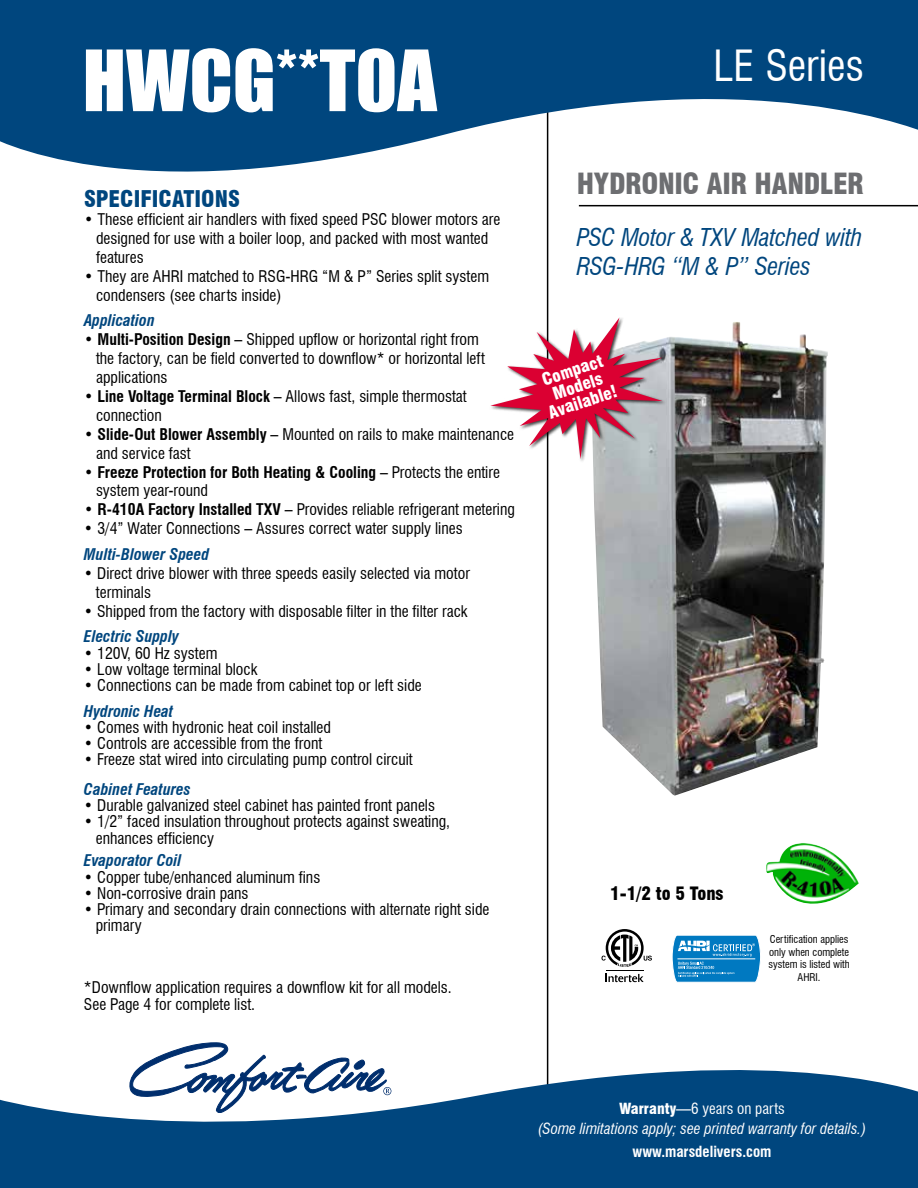
<style>
.page{position:relative;width:918px;height:1188px;background:#fff}
.page>*{position:absolute;margin:0;border:0;box-sizing:border-box;transform-origin:0 0}
.t1{font:78px "Impact";color:#fff}
.t2{font:condensed 42px "Swiss 721 BT";letter-spacing:-.005em;color:#fff}
.t3{font:900 condensed 28.5px "Swiss 721 BT";letter-spacing:-.015em;color:#6d6e71}
.t4{font:italic condensed 24px/28.5px "Swiss 721 BT";letter-spacing:-.01em;color:#00467e}
.t5{font:900 condensed 22.5px "Swiss 721 BT";color:#00467e}
.t6{font:900 condensed 18px "Swiss 721 BT";color:#000}
.t7{font:900 condensed 17.1px/16.5px "Swiss 721 BT";color:#fff;text-align:center}
.t8{font:condensed 15.75px/18.9px "Swiss 721 BT";color:#000}
.t9{font:italic 700 condensed 15.75px "Swiss 721 BT";color:#00467e}
.t10{font:700 condensed 15.75px/18.9px "Swiss 721 BT";color:#000}
.t11{font:italic condensed 15px/19.5px "Swiss 721 BT";color:#fff;text-align:center}
.t12{font:700 condensed 15px "Swiss 721 BT";color:#fff}
.t13{font:condensed 10.5px/12.6px "Swiss 721 BT";color:#000;text-align:center}
.s1{font-weight:700}
.s2{font-weight:400}
.s3{font-weight:900;font-style:normal}
.s4{font-style:normal}
</style>
<div class="page">
<img style="left:593px;top:322px;width:235px;height:474px">
<img style="left:766px;top:843px;width:93px;height:61px">
<svg style="left:672px;top:935px;width:89px;height:48px;background:#3796ce"></svg>
<svg style="left:606px;top:974px;width:38px;height:8px"></svg>
<hr style="left:606px;top:970px;width:38px;height:1px;background:#000">
<svg style="left:602px;top:929px;width:50px;height:38px"></svg>
<hr style="left:547px;top:91px;width:1px;height:997px;background:#000">
<svg style="left:0;top:1037px;width:918px;height:151px;fill:#00467e"></svg>
<svg style="left:130px;top:1042px;width:261px;height:71px"></svg>
<div style="left:490px;top:317px;width:177px;height:146px;background:#000;opacity:.75"></div>
<svg style="left:490px;top:317px;width:173px;height:142px"></svg>
<svg style="left:0;top:0;width:918px;height:217px;fill:#00467e"></svg>
<h1 class="t1" style="left:83px;top:20px;width:356px">HWCG**T0A</h1>
<h3 class="t5" style="left:84px;top:185px;width:157px">SPECIFICATIONS</h3>
<p class="t8" style="left:96px;top:210px;width:406px;text-indent:-12px">• These efficient air handlers with fixed speed PSC blower motors are designed for use with a boiler loop, and packed with most wanted features</p>
<p class="t8" style="left:96px;top:267px;width:395px;text-indent:-12px">• They are AHRI matched to RSG-HRG “M &amp; P” Series split system condensers (see charts inside)</p>
<p class="t9" style="left:84px;top:311px;width:72px">Application</p>
<p class="t8" style="left:96px;top:330px;width:391px;text-indent:-12px">• <span class="s1">Multi-Position Design</span> – Shipped upflow or horizontal right from the factory, can be field converted to downflow* or horizontal left applications</p>
<p class="t8" style="left:96px;top:387px;width:372px;text-indent:-12px">• <span class="s1">Line Voltage Terminal Block</span> – Allows fast, simple thermostat connection</p>
<p class="t8" style="left:96px;top:425px;width:420px;text-indent:-12px">• <span class="s1">Slide-Out Blower Assembly</span> – Mounted on rails to make maintenance and service fast</p>
<p class="t10" style="left:96px;top:462px;width:405px;text-indent:-12px"><span class="s2">•</span> Freeze Protection for Both Heating &amp; Cooling <span class="s2">– Protects the entire system year-round</span></p>
<p class="t8" style="left:84px;top:500px;width:433px">• <span class="s1">R-410A Factory Installed TXV</span> – Provides reliable refrigerant metering</p>
<p class="t8" style="left:84px;top:519px;width:380px">• 3/4” Water Connections – Assures correct water supply lines</p>
<p class="t9" style="left:84px;top:545px;width:127px">Multi-Blower Speed</p>
<p class="t8" style="left:96px;top:564px;width:375px;text-indent:-12px">• Direct drive blower with three speeds easily selected via motor terminals</p>
<p class="t8" style="left:84px;top:601px;width:385px">• Shipped from the factory with disposable filter in the filter rack</p>
<p class="t9" style="left:84px;top:627px;width:97px">Electric Supply</p>
<p class="t8" style="left:84px;top:643px;width:135px">• 120V, 60 Hz system</p>
<p class="t8" style="left:84px;top:660px;width:175px">• Low voltage terminal block</p>
<p class="t8" style="left:84px;top:676px;width:339px">• Connections can be made from cabinet top or left side</p>
<p class="t9" style="left:84px;top:701px;width:91px">Hydronic Heat</p>
<p class="t8" style="left:84px;top:718px;width:249px">• Comes with hydronic heat coil installed</p>
<p class="t8" style="left:84px;top:734px;width:240px">• Controls are accessible from the front</p>
<p class="t8" style="left:84px;top:750px;width:330px">• Freeze stat wired into circulating pump control circuit</p>
<p class="t9" style="left:84px;top:780px;width:108px">Cabinet Features</p>
<p class="t8" style="left:84px;top:796px;width:353px">• Durable galvanized steel cabinet has painted front panels</p>
<p class="t8" style="left:96px;top:813px;width:356px;line-height:16.2px;text-indent:-12px">• 1/2” faced insulation throughout protects against sweating, enhances efficiency</p>
<p class="t9" style="left:84px;top:851px;width:99px">Evaporator Coil</p>
<p class="t8" style="left:84px;top:868px;width:238px">• Copper tube/enhanced aluminum fins</p>
<p class="t8" style="left:84px;top:884px;width:166px">• Non-corrosive drain pans</p>
<p class="t8" style="left:96px;top:901px;width:395px;line-height:16.2px;text-indent:-12px">• Primary and secondary drain connections with alternate right side primary</p>
<p class="t8" style="left:84px;top:980px;width:369px;line-height:16.2px">*Downflow application requires a downflow kit for all models.<br>See Page 4 for complete list.</p>
<h2 class="t2" style="left:713px;top:41px;width:152px">LE Series</h2>
<h3 class="t3" style="left:577px;top:167px;width:289px">HYDRONIC AIR HANDLER</h3>
<h3 class="t4" style="left:577px;top:223px;width:287px">PSC Motor &amp; TXV Matched with<br>RSG-HRG “M &amp; P” Series</h3>
<p class="t7" style="left:536px;top:373px;width:73px;rotate:-18deg">Compact<br>Models<br>Available!</p>
<p class="t6" style="left:610px;top:882px;width:115px">1-1/2 to 5 Tons</p>
<p class="t13" style="left:768px;top:933px;width:83px">Certification applies only when complete system is listed with<br>AHRI.</p>
<p class="t11" style="left:538px;top:1099px;width:330px"><span class="s3">Warranty</span><span class="s4">—6 years on parts<br></span>(Some limitations apply; see printed warranty for details.)</p>
<p class="t12" style="left:633px;top:1143px;width:140px">www.marsdelivers.com</p>
</div>
